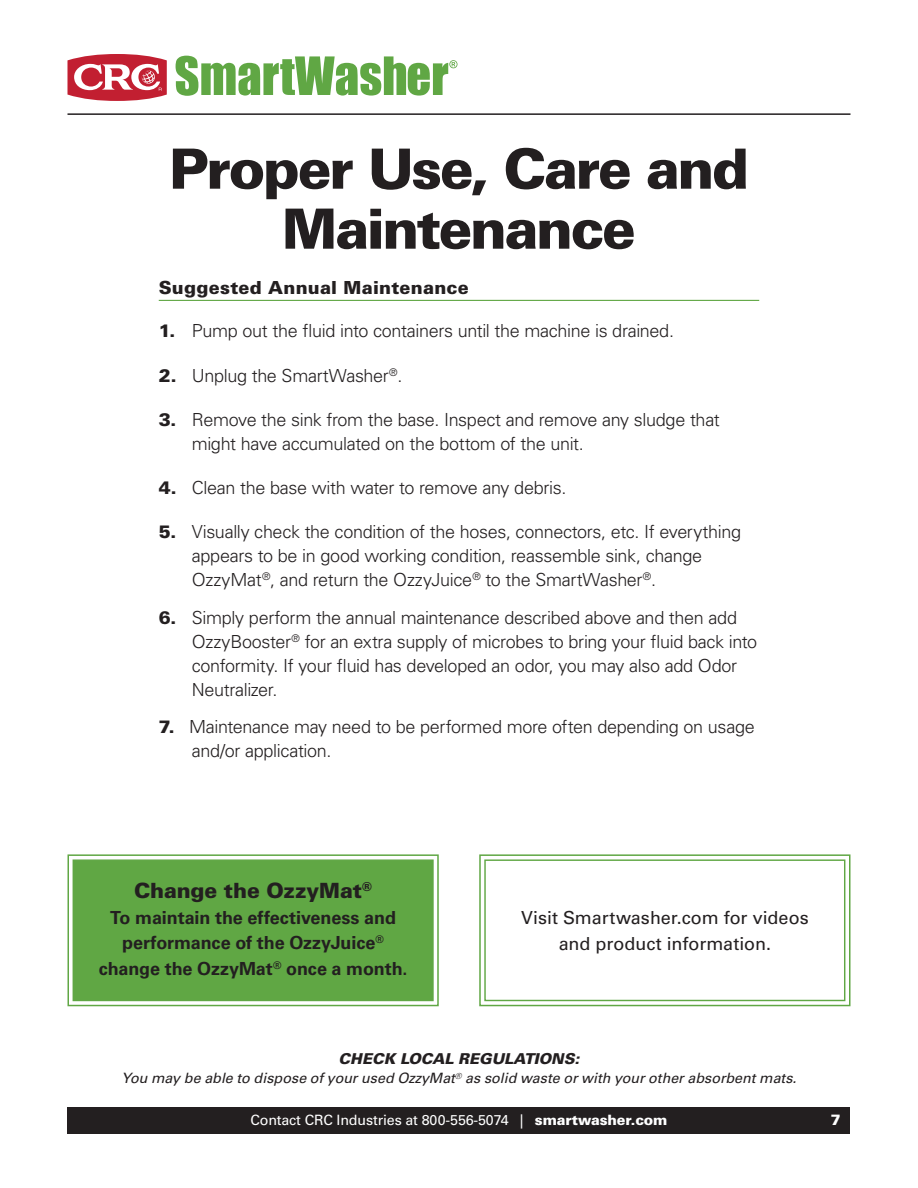
<style>
.page{position:relative;width:918px;height:1188px;background:#fff}
.page>*{position:absolute;margin:0;border:0;box-sizing:border-box;transform-origin:0 0}
.Giant_Title{font:900 55.5px/60px "Univers LT Std";letter-spacing:-.045em;color:#231f20;text-align:center}
.Text{font:900 21px "Univers LT Std";letter-spacing:-.005em;color:#231f20}
.Text-2{font:300 18px/24px "Univers LT Std";letter-spacing:-.02em;color:#231f20}
.Text-3{font:700 18px/25.5px "Univers LT Std";letter-spacing:-.005em;color:#231f20;text-align:center}
.Text_Box_1{font:18px/25.5px "Univers LT Std";color:#231f20;text-align:center}
.Title_with_Underline{font:900 18px "Univers LT Std";letter-spacing:.01em;color:#231f20}
.Text-4{font:italic 900 15px "Univers LT Std";color:#231f20}
.t1{font:900 15px "Univers LT Std";color:#fff}
.Text-5{font:italic 14.25px "Univers LT Std";color:#231f20}
.t2{font:14.25px "Univers LT Std";letter-spacing:-.01em;color:#fff}
.s1{font-weight:900}
</style>
<div class="page">
<div style="left:68px;top:1107px;width:782px;height:27px;background:#231f20"></div>
<hr style="left:159px;top:300px;width:600px;height:1px;background:#60a744">
<svg style="left:176px;top:56px;width:281px;height:40px"></svg>
<svg style="left:67px;top:54px;width:100px;height:47px"></svg>
<hr style="left:68px;top:113px;width:782px;height:2px;background:#231f20">
<div style="left:68px;top:854px;width:371px;height:152px;border:2px solid #60a744"></div>
<div style="left:73px;top:859px;width:361px;height:142px;background:#60a744;border:1px solid #60a744"></div>
<div style="left:479px;top:854px;width:371px;height:152px;border:2px solid #60a744"></div>
<div style="left:484px;top:859px;width:361px;height:142px;border:1px solid #60a744"></div>
<p class="Giant_Title" style="left:169px;top:138px;width:582px">Proper Use, Care and<br>Maintenance</p>
<p class="Title_with_Underline" style="left:159px;top:276px;width:312px">Suggested Annual Maintenance</p>
<p class="Text-2" style="left:159px;top:319px;width:517px"><span class="s1">1.</span> Pump out the fluid into containers until the machine is drained.</p>
<p class="Text-2" style="left:159px;top:363px;width:245px"><span class="s1">2.</span> Unplug the SmartWasher<sup>®</sup>.</p>
<p class="Text-2" style="left:192px;top:407px;width:530px;text-indent:-33px"><span class="s1">3.</span> Remove the sink from the base. Inspect and remove any sludge that might have accumulated on the bottom of the unit.</p>
<p class="Text-2" style="left:159px;top:476px;width:409px"><span class="s1">4.</span> Clean the base with water to remove any debris.</p>
<p class="Text-2" style="left:192px;top:520px;width:551px;text-indent:-33px"><span class="s1">5.</span> Visually check the condition of the hoses, connectors, etc. If everything appears to be in good working condition, reassemble sink, change<br>OzzyMat<sup>®</sup>, and return the OzzyJuice<sup>®</sup> to the SmartWasher<sup>®</sup>.</p>
<p class="Text-2" style="left:192px;top:605px;width:567px;text-indent:-33px"><span class="s1">6.</span> Simply perform the annual maintenance described above and then add OzzyBooster<sup>®</sup> for an extra supply of microbes to bring your fluid back into conformity. If your fluid has developed an odor, you may also add Odor Neutralizer.</p>
<p class="Text-2" style="left:192px;top:715px;width:565px;text-indent:-33px"><span class="s1">7.</span> Maintenance may need to be performed more often depending on usage and/or application.</p>
<p class="Text" style="left:134px;top:878px;width:239px">Change the OzzyMat<sup>®</sup></p>
<p class="Text-3" style="left:99px;top:905px;width:310px">To maintain the effectiveness and performance of the OzzyJuice<sup>® </sup>change the OzzyMat<sup>®</sup> once a month.</p>
<p class="Text_Box_1" style="left:521px;top:905px;width:289px">Visit Smartwasher.com for videos and product information.</p>
<p class="Text-4" style="left:338px;top:1049px;width:243px">CHECK LOCAL REGULATIONS:</p>
<p class="Text-5" style="left:121px;top:1070px;width:677px">You may be able to dispose of your used OzzyMat<sup>®</sup> as solid waste or with your other absorbent mats.</p>
<p class="t2" style="left:250px;top:1112px;width:419px">Contact CRC Industries at 800-556-5074 | <span class="s1">smartwasher.com</span></p>
<p class="t1" style="left:831px;top:1110px;width:12px">7</p>
</div>
